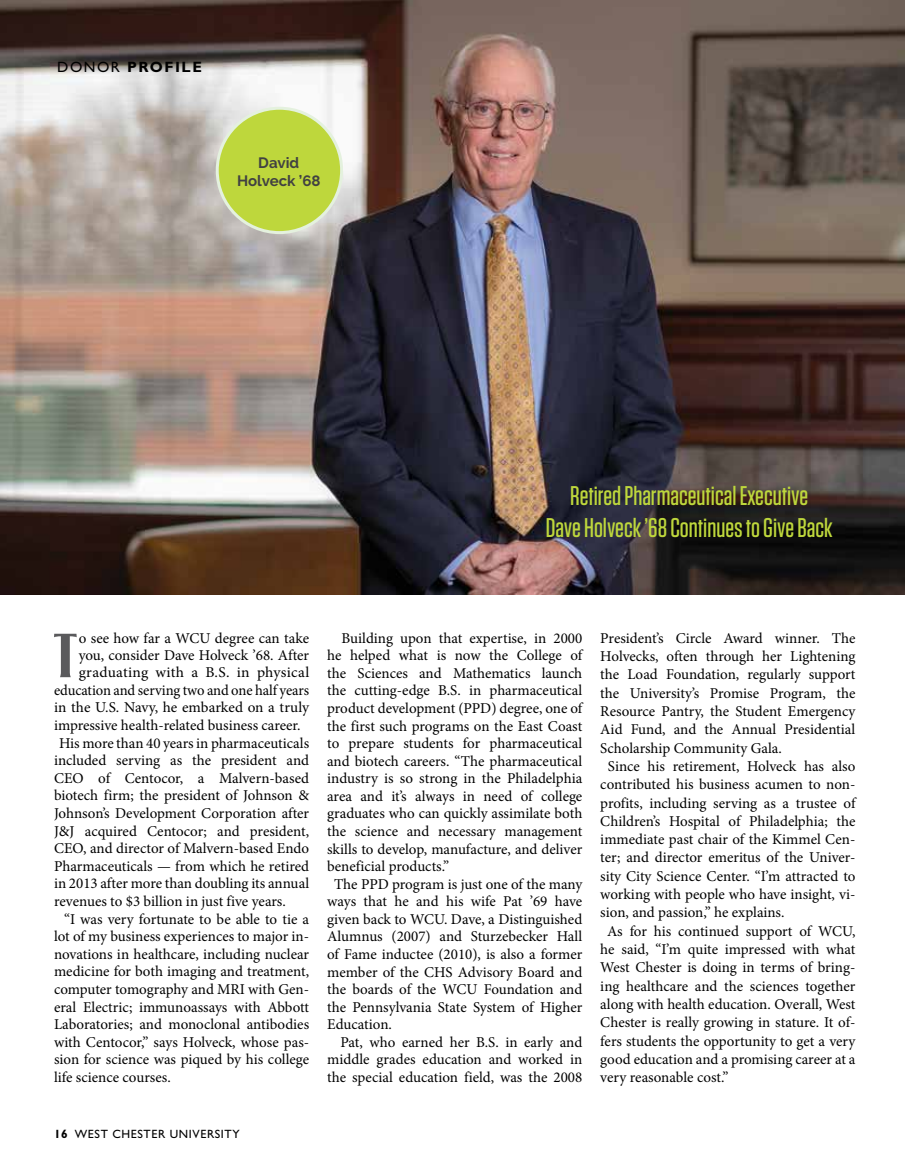
<style>
.page{position:relative;width:905px;height:1175px;background:#fff}
.page>*{position:absolute;margin:0;border:0;box-sizing:border-box;transform-origin:0 0}
.t1{font:73.05px "LHF Signmaker 2";color:#5a5a5c}
.t2{font:500 27px/32.4px "Tungsten";color:#bed73c;text-align:center}
.t3{font:15px "Minion Pro";color:#000}
.t4{font:15px "Minion Pro";letter-spacing:.02em;color:#000}
.t5{font:700 15px/18px "Raleway";color:#414142;text-align:center}
.t6{font:700 15px "Gill Sans Std";letter-spacing:.1em;color:#000}
.t7{font:12px "Gill Sans Std";letter-spacing:.05em;color:#000}
.s1{font-weight:400}
.s2{font-weight:700}
</style>
<div class="page">
<img style="left:0;top:0;width:904px;height:594px">
<div style="left:217px;top:108px;width:124px;height:124px;background:#bed73c;border-radius:50%"></div>
<div style="left:216px;top:107px;width:127px;height:127px;border:3px solid #e4f1de;border-radius:50%"></div>
<p class="t6" style="left:57px;top:58px;width:146px"><span class="s1">DONOR</span> PROFILE</p>
<p class="t5" style="left:237px;top:154px;width:85px">David<br>Holveck ’68</p>
<h2 class="t2" style="left:545px;top:479px;width:288px">Retired Pharmaceutical Executive<br>Dave Holveck ’68 Continues to Give Back</h2>
<h1 class="t1" style="left:54px;top:617px;width:24px">T</h1>
<p class="t3" style="left:79px;top:628px;width:232px">o see how far a WCU degree can take</p>
<p class="t3" style="left:79px;top:645px;width:232px">you, consider Dave Holveck ’68. After</p>
<p class="t4" style="left:79px;top:662px;width:232px">graduating with a B.S. in physical</p>
<p class="t3" style="left:54px;top:680px;width:256px">education and serving two and one half years</p>
<p class="t3" style="left:54px;top:697px;width:257px">in the U.S. Navy, he embarked on a truly</p>
<p class="t3" style="left:54px;top:715px;width:248px">impressive health-related business career.</p>
<p class="t3" style="left:59px;top:732px;width:251px">His more than 40 years in pharmaceuticals</p>
<p class="t3" style="left:54px;top:750px;width:257px">included serving as the president and</p>
<p class="t3" style="left:54px;top:768px;width:256px">CEO of Centocor, a Malvern-based</p>
<p class="t3" style="left:54px;top:785px;width:256px">biotech firm; the president of Johnson &amp;</p>
<p class="t3" style="left:54px;top:803px;width:256px">Johnson’s Development Corporation after</p>
<p class="t3" style="left:54px;top:820px;width:256px">J&amp;J acquired Centocor; and president,</p>
<p class="t3" style="left:54px;top:838px;width:256px">CEO, and director of Malvern-based Endo</p>
<p class="t3" style="left:54px;top:856px;width:257px">Pharmaceuticals — from which he retired</p>
<p class="t3" style="left:54px;top:873px;width:256px">in 2013 after more than doubling its annual</p>
<p class="t3" style="left:54px;top:891px;width:233px">revenues to $3 billion in just five years.</p>
<p class="t3" style="left:64px;top:908px;width:246px">“I was very fortunate to be able to tie a</p>
<p class="t3" style="left:54px;top:926px;width:257px">lot of my business experiences to major in-</p>
<p class="t3" style="left:54px;top:944px;width:257px">novations in healthcare, including nuclear</p>
<p class="t3" style="left:54px;top:961px;width:256px">medicine for both imaging and treatment,</p>
<p class="t3" style="left:54px;top:979px;width:256px">computer tomography and MRI with Gen-</p>
<p class="t3" style="left:54px;top:996px;width:257px">eral Electric; immunoassays with Abbott</p>
<p class="t3" style="left:54px;top:1014px;width:257px">Laboratories; and monoclonal antibodies</p>
<p class="t3" style="left:54px;top:1032px;width:257px">with Centocor,” says Holveck, whose pas-</p>
<p class="t3" style="left:54px;top:1049px;width:257px">sion for science was piqued by his college</p>
<p class="t3" style="left:54px;top:1067px;width:118px">life science courses.</p>
<p class="t7" style="left:54px;top:1127px;width:187px"><span class="s2">16</span> WEST CHESTER UNIVERSITY</p>
<p class="t3" style="left:341px;top:628px;width:242px">Building upon that expertise, in 2000</p>
<p class="t3" style="left:327px;top:645px;width:257px">he helped what is now the College of</p>
<p class="t3" style="left:327px;top:663px;width:257px">the Sciences and Mathematics launch</p>
<p class="t3" style="left:327px;top:680px;width:256px">the cutting-edge B.S. in pharmaceutical</p>
<p class="t3" style="left:327px;top:698px;width:256px">product development (PPD) degree, one of</p>
<p class="t3" style="left:327px;top:715px;width:256px">the first such programs on the East Coast</p>
<p class="t3" style="left:327px;top:733px;width:257px">to prepare students for pharmaceutical</p>
<p class="t3" style="left:327px;top:751px;width:257px">and biotech careers. “The pharmaceutical</p>
<p class="t3" style="left:327px;top:768px;width:257px">industry is so strong in the Philadelphia</p>
<p class="t3" style="left:327px;top:786px;width:257px">area and it’s always in need of college</p>
<p class="t3" style="left:327px;top:803px;width:257px">graduates who can quickly assimilate both</p>
<p class="t3" style="left:327px;top:821px;width:256px">the science and necessary management</p>
<p class="t3" style="left:327px;top:838px;width:256px">skills to develop, manufacture, and deliver</p>
<p class="t3" style="left:327px;top:856px;width:123px">beneficial products.”</p>
<p class="t3" style="left:334px;top:874px;width:250px">The PPD program is just one of the many</p>
<p class="t3" style="left:327px;top:891px;width:256px">ways that he and his wife Pat ’69 have</p>
<p class="t3" style="left:327px;top:909px;width:256px">given back to WCU. Dave, a Distinguished</p>
<p class="t3" style="left:327px;top:926px;width:256px">Alumnus (2007) and Sturzebecker Hall</p>
<p class="t3" style="left:327px;top:944px;width:257px">of Fame inductee (2010), is also a former</p>
<p class="t3" style="left:327px;top:961px;width:256px">member of the CHS Advisory Board and</p>
<p class="t3" style="left:327px;top:979px;width:257px">the boards of the WCU Foundation and</p>
<p class="t3" style="left:327px;top:997px;width:257px">the Pennsylvania State System of Higher</p>
<p class="t3" style="left:327px;top:1014px;width:66px">Education.</p>
<p class="t3" style="left:340px;top:1032px;width:243px">Pat, who earned her B.S. in early and</p>
<p class="t3" style="left:327px;top:1049px;width:257px">middle grades education and worked in</p>
<p class="t3" style="left:327px;top:1067px;width:256px">the special education field, was the 2008</p>
<p class="t3" style="left:600px;top:628px;width:257px">President’s Circle Award winner. The</p>
<p class="t3" style="left:600px;top:646px;width:257px">Holvecks, often through her Lightening</p>
<p class="t3" style="left:600px;top:664px;width:256px">the Load Foundation, regularly support</p>
<p class="t3" style="left:600px;top:683px;width:256px">the University’s Promise Program, the</p>
<p class="t3" style="left:600px;top:701px;width:257px">Resource Pantry, the Student Emergency</p>
<p class="t3" style="left:600px;top:719px;width:256px">Aid Fund, and the Annual Presidential</p>
<p class="t3" style="left:600px;top:737px;width:183px">Scholarship Community Gala.</p>
<p class="t3" style="left:608px;top:756px;width:249px">Since his retirement, Holveck has also</p>
<p class="t3" style="left:600px;top:774px;width:257px">contributed his business acumen to non-</p>
<p class="t3" style="left:600px;top:792px;width:257px">profits, including serving as a trustee of</p>
<p class="t3" style="left:600px;top:811px;width:257px">Children’s Hospital of Philadelphia; the</p>
<p class="t3" style="left:600px;top:829px;width:256px">immediate past chair of the Kimmel Cen-</p>
<p class="t3" style="left:600px;top:847px;width:256px">ter; and director emeritus of the Univer-</p>
<p class="t3" style="left:600px;top:866px;width:257px">sity City Science Center. “I’m attracted to</p>
<p class="t3" style="left:600px;top:884px;width:257px">working with people who have insight, vi-</p>
<p class="t3" style="left:600px;top:902px;width:186px">sion, and passion,” he explains.</p>
<p class="t3" style="left:607px;top:920px;width:250px">As for his continued support of WCU,</p>
<p class="t3" style="left:600px;top:939px;width:257px">he said, “I’m quite impressed with what</p>
<p class="t3" style="left:600px;top:957px;width:256px">West Chester is doing in terms of bring-</p>
<p class="t3" style="left:600px;top:975px;width:257px">ing healthcare and the sciences together</p>
<p class="t3" style="left:600px;top:994px;width:256px">along with health education. Overall, West</p>
<p class="t3" style="left:600px;top:1012px;width:257px">Chester is really growing in stature. It of-</p>
<p class="t3" style="left:600px;top:1030px;width:257px">fers students the opportunity to get a very</p>
<p class="t3" style="left:600px;top:1049px;width:257px">good education and a promising career at a</p>
<p class="t3" style="left:600px;top:1067px;width:130px">very reasonable cost.”</p>
</div>
